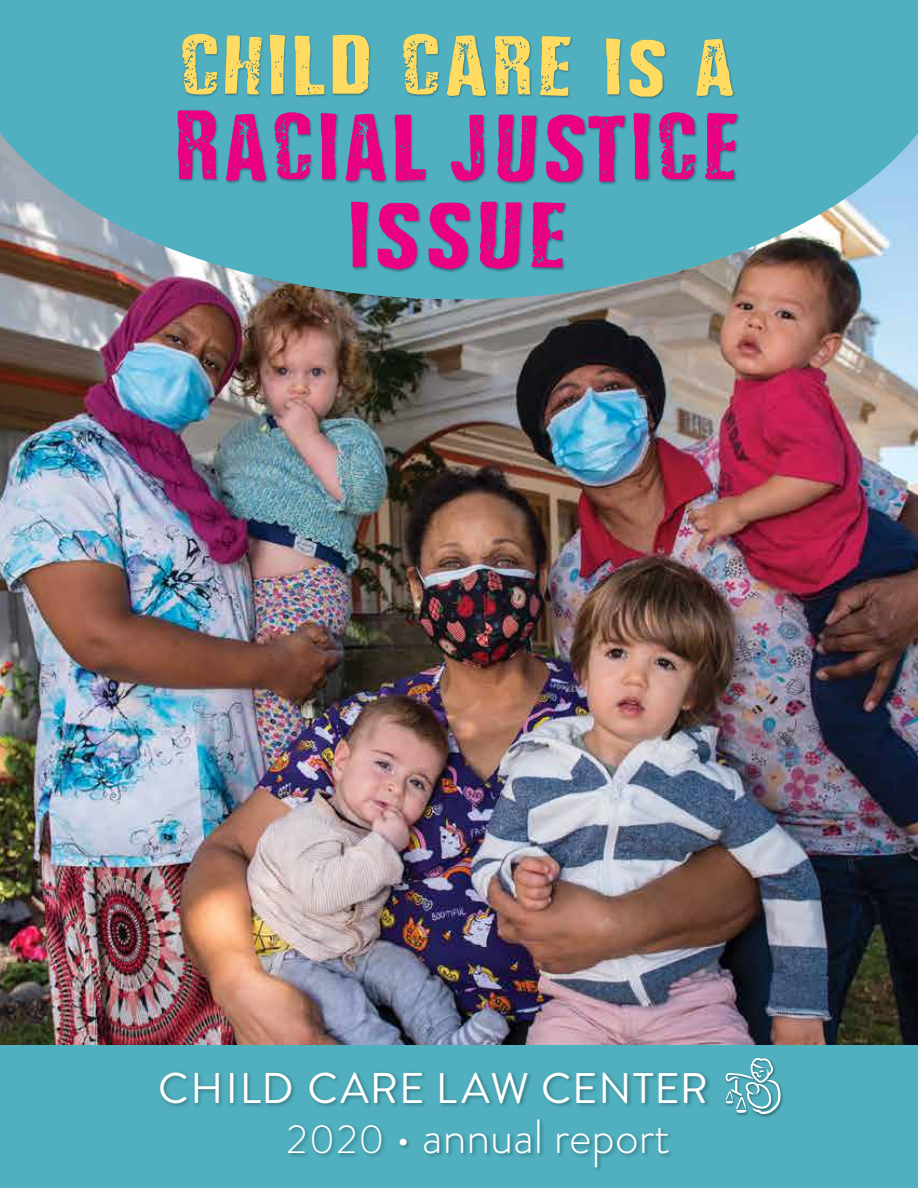
<style>
.page{position:relative;width:918px;height:1188px;background:#fff}
.page>*{position:absolute;margin:0;border:0;box-sizing:border-box;transform-origin:0 0}
.t1{font:81.75px "Depressionist 3 Revisited";letter-spacing:.06em;color:#eb0084}
.t2{font:76.05px "Depressionist 3 Revisited";letter-spacing:.055em;color:#eb0084;scale:1.1 1}
.t3{font:69.45px "Depressionist 3 Revisited";letter-spacing:.06em;color:#ffdb62;scale:1.1 1}
.t4{font:300 48px "Brandon Grotesque";color:#fff}
.t5{font:43.05px "Brandon Grotesque";letter-spacing:.04em;color:#fff}
.s1{font-size:42.75px}
.s2{font-size:40.2px}
</style>
<div class="page">
<img style="left:0;top:299px;width:918px;height:746px">
<svg style="left:0;top:0;width:918px;height:299px;background:#63a9b5"></svg>
<img style="left:173px;top:102px;width:576px;height:89px">
<img style="left:346px;top:194px;width:231px;height:84px">
<img style="left:179px;top:29px;width:563px;height:75px">
<div style="left:0;top:1045px;width:918px;height:143px;background:#50b0bf"></div>
<img style="left:160px;top:1072px;width:550px;height:35px">
<img style="left:725px;top:1057px;width:58px;height:61px">
<svg style="left:726px;top:1058px;width:55px;height:56px"></svg>
<img style="left:289px;top:1121px;width:382px;height:49px">
<h3 class="t3" style="left:180px;top:31px;width:505px">CHILD CARE IS A</h3>
<h1 class="t1" style="left:175px;top:104px;width:566px">RACIAL JUSTICE</h1>
<h2 class="t2" style="left:349px;top:197px;width:201px">ISSUE</h2>
<p class="t5" style="left:158px;top:1058px;width:551px">CHILD CARE <span class="s1">LAW CENTER</span></p>
<p class="t4" style="left:287px;top:1103px;width:385px"><span class="s2">2020</span> • annual report</p>
</div>
